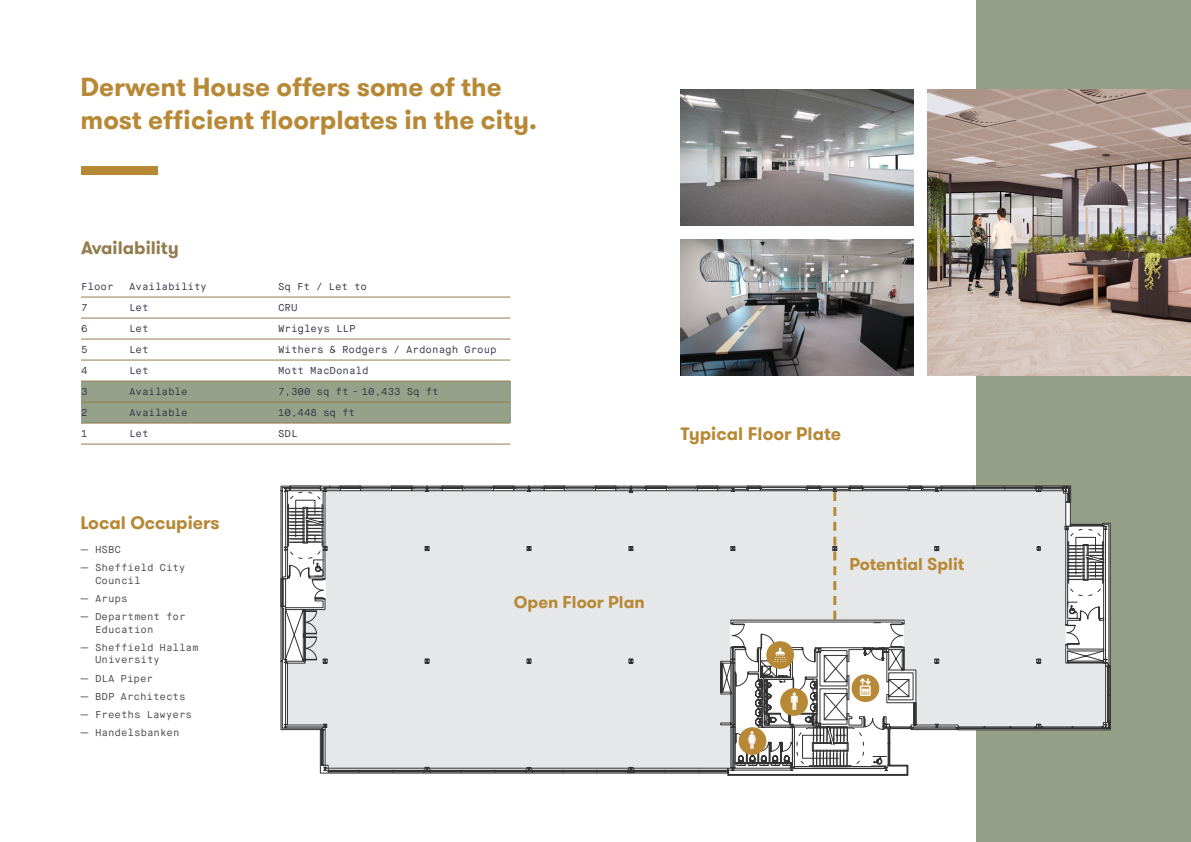
<style>
.page{position:relative;width:1191px;height:842px;background:#fff}
.page>*{position:absolute;margin:0;border:0;box-sizing:border-box;transform-origin:0 0}
.t1{font:700 26px/33px "GT Walsheim Pro";color:#b78936}
.t2{font:700 18px "GT Walsheim Pro";color:#b78936}
.t3{font:700 18px "GT Walsheim Pro";color:#947c4e}
.t4{font:17.8px "Travelcons";color:#fff}
.t5{font:700 16.9px "GT Walsheim Pro";color:#b78936}
.t6{font:10px "Maison Neue Mono";color:#313245}
.t7{font:10px/18.2px "Maison Neue Mono";color:#484749}
.s1{font-family:"PF Das Grotesk Pro"}
</style>
<div class="page">
<div style="left:976px;top:0;width:215px;height:842px;background:#959f88"></div>
<div style="left:81px;top:381px;width:429px;height:21px;background:#96a189"></div>
<div style="left:81px;top:402px;width:429px;height:21px;background:#96a189"></div>
<img style="left:927px;top:89px;width:264px;height:287px">
<div style="left:81px;top:166px;width:76px;height:8px;background:#b78936"></div>
<svg style="left:283px;top:485px;width:825px;height:286px;background:#dadbdb"></svg>
<hr style="left:81px;top:297px;width:429px;height:1px;background:#947c4e">
<hr style="left:81px;top:318px;width:429px;height:1px;background:#947c4e">
<hr style="left:81px;top:339px;width:429px;height:1px;background:#947c4e">
<hr style="left:81px;top:360px;width:429px;height:1px;background:#947c4e">
<hr style="left:81px;top:381px;width:429px;height:1px;background:#947c4e">
<hr style="left:81px;top:402px;width:429px;height:1px;background:#947c4e">
<hr style="left:81px;top:423px;width:429px;height:1px;background:#947c4e">
<hr style="left:81px;top:444px;width:429px;height:1px;background:#947c4e">
<img style="left:680px;top:89px;width:233px;height:137px">
<img style="left:680px;top:239px;width:233px;height:137px">
<svg style="left:734px;top:492px;width:179px;height:282px"></svg>
<h1 class="t1" style="left:81px;top:70px;width:458px">Derwent House offers some of the most efficient floorplates in the city.</h1>
<h2 class="t3" style="left:81px;top:236px;width:99px">Availability</h2>
<p class="t6" style="left:81px;top:280px;width:34px">Floor</p>
<p class="t6" style="left:129px;top:280px;width:79px">Availability</p>
<p class="t6" style="left:278px;top:280px;width:90px">Sq Ft / Let to</p>
<p class="t6" style="left:81px;top:301px;width:8px">7</p>
<p class="t6" style="left:129px;top:301px;width:21px">Let</p>
<p class="t6" style="left:278px;top:301px;width:21px">CRU</p>
<p class="t6" style="left:81px;top:322px;width:8px">6</p>
<p class="t6" style="left:129px;top:322px;width:21px">Let</p>
<p class="t6" style="left:278px;top:322px;width:79px">Wrigleys LLP</p>
<p class="t6" style="left:81px;top:343px;width:8px">5</p>
<p class="t6" style="left:129px;top:343px;width:21px">Let</p>
<p class="t6" style="left:278px;top:343px;width:220px">Withers &amp; Rodgers / Ardonagh Group</p>
<p class="t6" style="left:81px;top:364px;width:8px">4</p>
<p class="t6" style="left:129px;top:364px;width:21px">Let</p>
<p class="t6" style="left:278px;top:364px;width:92px">Mott MacDonald</p>
<p class="t6" style="left:81px;top:385px;width:8px">3</p>
<p class="t6" style="left:129px;top:385px;width:60px">Available</p>
<p class="t6" style="left:278px;top:385px;width:162px">7,300 sq ft - 10,433 Sq ft</p>
<p class="t6" style="left:81px;top:406px;width:8px">2</p>
<p class="t6" style="left:129px;top:406px;width:60px">Available</p>
<p class="t6" style="left:278px;top:406px;width:79px">10,448 sq ft</p>
<p class="t6" style="left:81px;top:427px;width:8px">1</p>
<p class="t6" style="left:129px;top:427px;width:21px">Let</p>
<p class="t6" style="left:278px;top:427px;width:21px">SDL</p>
<h2 class="t2" style="left:81px;top:511px;width:141px">Local Occupiers</h2>
<p class="t7" style="left:81px;top:541px;width:107px"><span class="s1">Ό</span> HSBC<br><span class="s1">Ό</span> Sheffield City</p>
<p class="t7" style="left:81px;top:571px;width:107px;text-indent:14px">Council<br><span class="s1">Ό</span> Arups<br><span class="s1">Ό</span> Department for</p>
<p class="t7" style="left:81px;top:620px;width:120px;text-indent:14px">Education<br><span class="s1">Ό</span> Sheffield Hallam</p>
<p class="t7" style="left:81px;top:651px;width:113px;text-indent:14px">University<br><span class="s1">Ό</span> DLA Piper<br><span class="s1">Ό</span> BDP Architects<br><span class="s1">Ό</span> Freeths Lawyers<br><span class="s1">Ό</span> Handelsbanken</p>
<h3 class="t5" style="left:514px;top:591px;width:132px">Open Floor Plan</h3>
<h2 class="t2" style="left:680px;top:422px;width:162px">Typical Floor Plate</h2>
<h3 class="t4" style="left:747px;top:733px;width:12px">w</h3>
<h3 class="t4" style="left:790px;top:694px;width:11px">q</h3>
<h3 class="t5" style="left:849px;top:553px;width:116px">Potential Split</h3>
<h3 class="t4" style="left:858px;top:680px;width:15px">v</h3>
</div>
